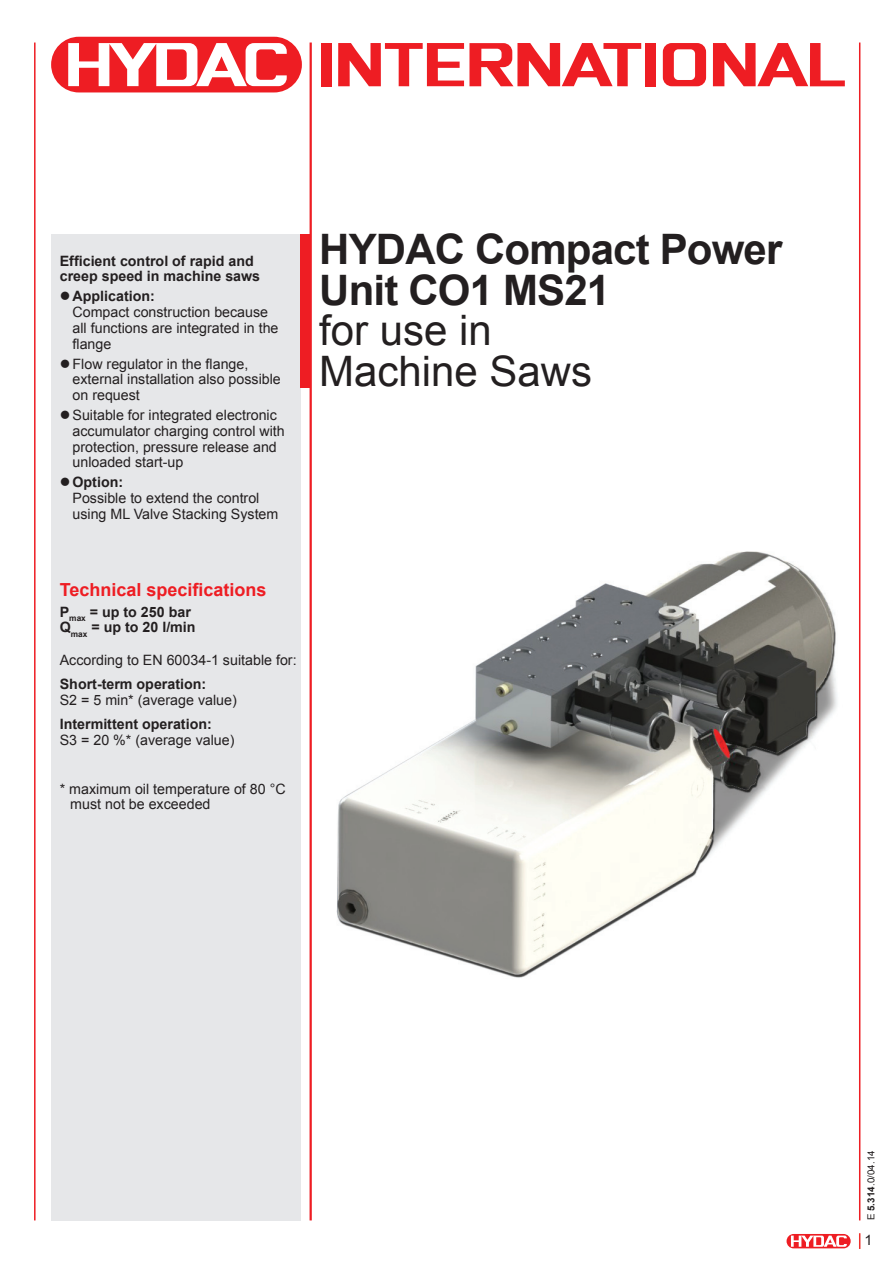
<style>
.page{position:relative;width:893px;height:1263px;background:#fff}
.page>*{position:absolute;margin:0;border:0;box-sizing:border-box;transform-origin:0 0}
.t1{font:700 42px/40.5px "Arial";letter-spacing:-.02em;color:#231f20}
.t2{font:42px/40.5px "Arial";color:#231f20}
.t3{font:700 18px "Arial";color:#ee1d23}
.t4{font:14.25px/15.8px "Arial";color:#231f20}
.t5{font:700 14.25px/15.8px "Arial";color:#231f20}
.t6{font:9.75px "Arial";color:#231f20}
.s1{font-weight:700}
</style>
<div class="page">
<div style="left:786px;top:1233px;width:65px;height:16px;border:1px solid #fff;border-radius:7px"></div>
<svg style="left:786px;top:1234px;width:65px;height:14px"></svg>
<svg style="left:791px;top:1235px;width:56px;height:12px"></svg>
<svg style="left:859px;top:1233px;width:1px;height:16px"></svg>
<hr style="left:34px;top:43px;width:2px;height:1177px;background:#ee1d23">
<hr style="left:859px;top:43px;width:1px;height:1177px;background:#ee1d23">
<div style="left:51px;top:234px;width:249px;height:986px;background:#e6e7e9"></div>
<div style="left:300px;top:234px;width:11px;height:153px;background:#ee1d23"></div>
<div style="left:49px;top:35px;width:255px;height:60px;border:4px solid #fff;border-radius:28px"></div>
<div style="left:51px;top:37px;width:251px;height:55px;background:#ee1d23;border-radius:28px"></div>
<svg style="left:68px;top:43px;width:219px;height:43px"></svg>
<div style="left:321px;top:43px;width:10px;height:43px;background:#ee1d23"></div>
<div style="left:645px;top:43px;width:11px;height:43px;background:#ee1d23"></div>
<svg style="left:663px;top:43px;width:43px;height:43px"></svg>
<svg style="left:713px;top:43px;width:132px;height:43px"></svg>
<svg style="left:338px;top:43px;width:303px;height:43px"></svg>
<img style="left:336px;top:551px;width:501px;height:427px">
<hr style="left:310px;top:43px;width:2px;height:1177px;background:#ee1d23">
<p class="t5" style="left:60px;top:253px;width:202px">Efficient control of rapid and creep speed in machine saws</p>
<p class="t5" style="left:73px;top:289px;width:84px">Application:</p>
<p class="t4" style="left:73px;top:304px;width:207px">Compact construction because all functions are integrated in the flange</p>
<p class="t4" style="left:73px;top:356px;width:210px">Flow regulator in the flange, external installation also possible on request</p>
<p class="t4" style="left:73px;top:407px;width:214px">Suitable for integrated electronic accumulator charging control with protection, pressure release and unloaded start-up</p>
<p class="t5" style="left:73px;top:475px;width:52px">Option:</p>
<p class="t4" style="left:73px;top:490px;width:207px">Possible to extend the control using ML Valve Stacking System</p>
<h1 class="t1" style="left:319px;top:231px;width:465px">HYDAC Compact Power<br>Unit CO1 MS21</h1>
<h1 class="t2" style="left:319px;top:311px;width:275px">for use in<br>Machine Saws</h1>
<p class="t3" style="left:60px;top:577px;width:208px">Technical specifications</p>
<p class="t5" style="left:60px;top:604px;width:137px">P<sub>max</sub> = up to 250 bar<br>Q<sub>max</sub> = up to 20 l/min</p>
<p class="t4" style="left:60px;top:652px;width:238px">According to EN 60034-1 suitable for:</p>
<p class="t5" style="left:60px;top:677px;width:148px">Short-term operation:</p>
<p class="t4" style="left:60px;top:692px;width:179px">S2 = 5 min* (average value)</p>
<p class="t5" style="left:60px;top:717px;width:154px">Intermittent operation:</p>
<p class="t4" style="left:60px;top:732px;width:176px">S3 = 20 %* (average value)</p>
<p class="t4" style="left:70px;top:781px;width:217px;text-indent:-11px">* maximum oil temperature of 80 °C must not be exceeded</p>
<p class="t6" style="left:865px;top:1220px;width:72px;rotate:-90deg">E <span class="s1">5.314</span>.0/04.14</p>
<p class="t4" style="left:865px;top:1232px;width:9px">1</p>
</div>
